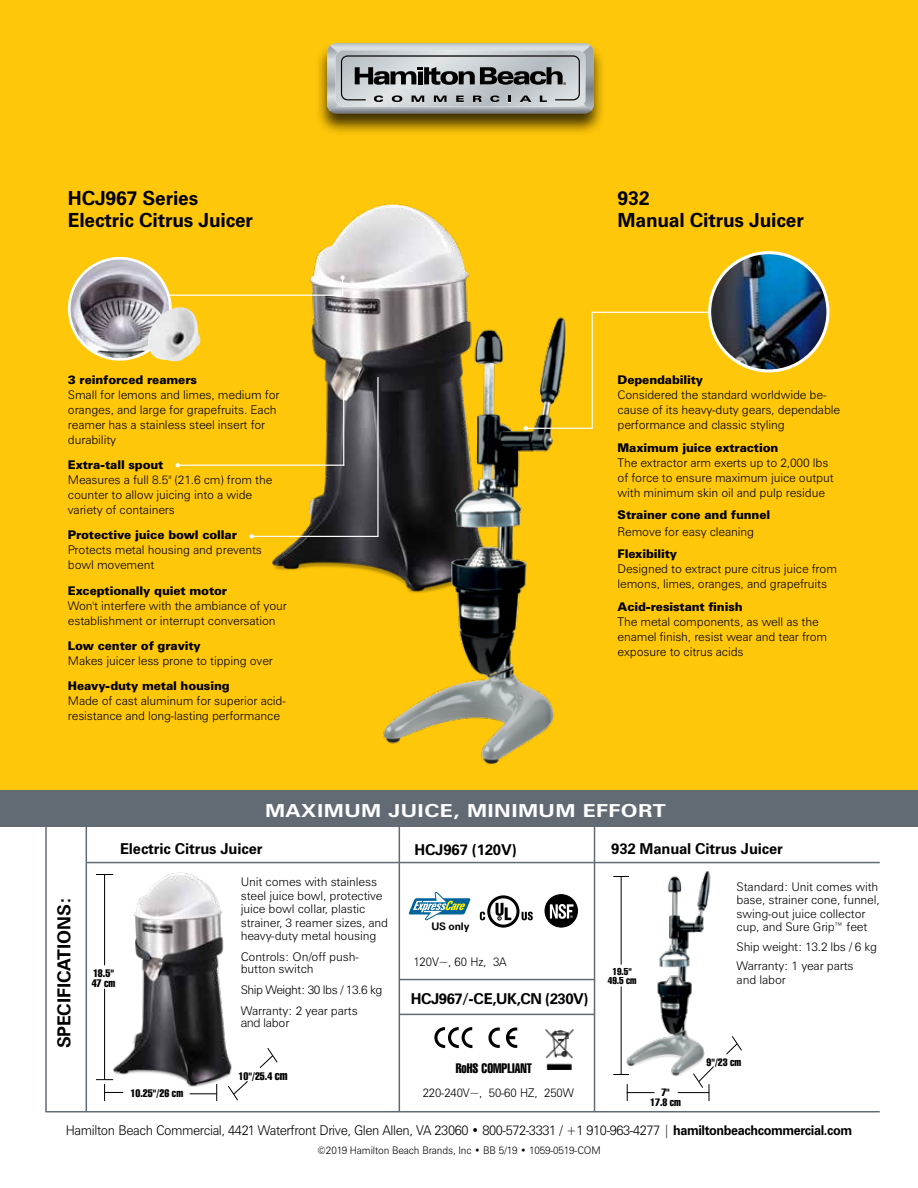
<style>
.page{position:relative;width:918px;height:1188px;background:#fff}
.page>*{position:absolute;margin:0;border:0;box-sizing:border-box;transform-origin:0 0}
.t1{font:700 19.5px/22.5px "Zurich BT";letter-spacing:-.01em;color:#000}
.t2{font:700 18px "Zurich BT";letter-spacing:.02em;color:#fff;scale:1.2 1}
.t3{font:700 18px "Zurich BT";letter-spacing:-.01em;color:#000}
.t4{font:700 15px "Zurich BT";letter-spacing:-.01em;color:#000}
.t5{font:700 15px "Zurich BT";letter-spacing:-.03em;color:#000}
.t6{font:300 13.5px "Zurich BT";letter-spacing:-.03em;color:#000;scale:.95 1}
.t7{font:extra-condensed 13.35px "Swiss 911 BT";color:#000;scale:.93 1}
.t8{font:300 12px/15px "Zurich BT";letter-spacing:-.01em;color:#000}
.t9{font:900 12px "Zurich BT";letter-spacing:-.01em;color:#000}
.t10{font:300 12px/21px "Zurich BT";letter-spacing:-.04em;color:#000}
.t11{font:300 12px "Zurich BT";letter-spacing:-.01em;color:#000;scale:.95 1}
.t12{font:300 12px "Swiss 721 BT";color:#000}
.t13{font:extra-condensed 10.65px/9.9px "Swiss 911 BT";color:#000}
.t14{font:300 10.5px "Zurich BT";letter-spacing:-.015em;color:#000;scale:.95 1}
.t15{font:extra-condensed 10.5px/9.8px "Swiss 911 BT";color:#000;text-align:center}
.t16{font:700 10.5px "Zurich BT";letter-spacing:-.01em;color:#000}
.t17{font:extra-condensed 9.75px/9.1px "Swiss 911 BT";color:#000;text-align:center}
.t18{font:3.6px "Helvetica";color:#fff;scale:.9 1}
.s1{font-family:"Zurich BT"}
.s2{font-size:12px}
.s3{font-weight:700}
</style>
<div class="page">
<div style="left:0;top:0;width:918px;height:808px;background:#ffc709"></div>
<div style="left:0;top:791px;width:918px;height:36px;background:#626b74"></div>
<hr style="left:399px;top:824px;width:1px;height:288px;background:#626b74">
<hr style="left:87px;top:862px;width:793px;height:1px;background:#626b74">
<hr style="left:400px;top:979px;width:195px;height:1px;background:#626b74">
<hr style="left:400px;top:1014px;width:195px;height:1px;background:#626b74">
<hr style="left:86px;top:825px;width:1px;height:287px;background:#626b74">
<hr style="left:45px;top:825px;width:2px;height:287px;background:#626b74">
<hr style="left:594px;top:825px;width:1px;height:287px;background:#626b74">
<hr style="left:45px;top:1111px;width:835px;height:1px;background:#626b74">
<svg style="left:488px;top:1028px;width:12px;height:20px"></svg>
<svg style="left:506px;top:1028px;width:11px;height:20px"></svg>
<svg style="left:434px;top:1027px;width:38px;height:21px"></svg>
<img style="left:545px;top:1030px;width:29px;height:40px">
<hr style="left:592px;top:312px;width:122px;height:1px;background:#fff">
<hr style="left:592px;top:312px;width:1px;height:117px;background:#fff">
<img style="left:271px;top:204px;width:199px;height:366px">
<img style="left:365px;top:312px;width:225px;height:453px">
<img style="left:620px;top:871px;width:91px;height:205px">
<svg style="left:627px;top:1084px;width:27px;height:17px"></svg>
<hr style="left:678px;top:1092px;width:31px;height:1px;background:#000">
<svg style="left:692px;top:1065px;width:22px;height:36px"></svg>
<svg style="left:726px;top:1036px;width:16px;height:19px"></svg>
<svg style="left:613px;top:876px;width:16px;height:1px"></svg>
<svg style="left:613px;top:1074px;width:16px;height:1px"></svg>
<hr style="left:621px;top:986px;width:1px;height:88px;background:#000">
<hr style="left:621px;top:876px;width:1px;height:89px;background:#000">
<img style="left:113px;top:872px;width:119px;height:220px">
<svg style="left:190px;top:1084px;width:27px;height:17px"></svg>
<svg style="left:227px;top:1080px;width:21px;height:21px"></svg>
<svg style="left:259px;top:1048px;width:19px;height:20px"></svg>
<svg style="left:96px;top:874px;width:17px;height:1px"></svg>
<svg style="left:96px;top:1079px;width:27px;height:22px"></svg>
<hr style="left:104px;top:989px;width:1px;height:90px;background:#000">
<hr style="left:104px;top:875px;width:1px;height:90px;background:#000">
<img style="left:710px;top:253px;width:118px;height:117px">
<div style="left:708px;top:251px;width:121px;height:121px;border:3px solid #fff;border-radius:50%"></div>
<hr style="left:526px;top:428px;width:67px;height:1px;background:#fff">
<svg style="left:524px;top:426px;width:4px;height:4px"></svg>
<hr style="left:178px;top:465px;width:166px;height:1px;background:#fff">
<svg style="left:176px;top:463px;width:4px;height:4px"></svg>
<hr style="left:252px;top:536px;width:127px;height:1px;background:#fff">
<svg style="left:250px;top:534px;width:4px;height:5px"></svg>
<hr style="left:343px;top:389px;width:1px;height:77px;background:#fff">
<hr style="left:377px;top:377px;width:2px;height:159px;background:#fff">
<hr style="left:120px;top:295px;width:223px;height:1px;background:#fff">
<svg style="left:340px;top:275px;width:5px;height:21px"></svg>
<img style="left:69px;top:258px;width:101px;height:101px;border-radius:51px">
<div style="left:68px;top:257px;width:104px;height:104px;border:3px solid #fff;border-radius:50%"></div>
<img style="left:147px;top:307px;width:54px;height:55px">
<svg style="left:480px;top:895px;width:53px;height:33px"></svg>
<div style="left:545px;top:895px;width:32px;height:32px;background:#000;border-radius:50%"></div>
<div style="left:545px;top:894px;width:33px;height:33px;border:1px solid #000;border-radius:50%"></div>
<svg style="left:550px;top:904px;width:23px;height:15px"></svg>
<svg style="left:409px;top:892px;width:61px;height:28px"></svg>
<div style="left:315px;top:42px;width:291px;height:94px;background:#000;opacity:.75"></div>
<svg style="left:327px;top:43px;width:267px;height:71px;background:#a6aaad"></svg>
<h1 class="t1" style="left:68px;top:186px;width:187px">HCJ967 Series<br>Electric Citrus Juicer</h1>
<h1 class="t1" style="left:618px;top:186px;width:188px">932<br>Manual Citrus Juicer</h1>
<p class="t9" style="left:68px;top:373px;width:131px">3 reinforced reamers</p>
<p class="t8" style="left:68px;top:388px;width:213px">Small for lemons and limes, medium for oranges, and large for grapefruits. Each reamer has a stainless steel insert for durability</p>
<p class="t9" style="left:68px;top:458px;width:97px">Extra-tall spout</p>
<p class="t8" style="left:68px;top:473px;width:206px">Measures a full 8.5" (21.6 cm) from the counter to allow juicing into a wide variety of containers</p>
<p class="t9" style="left:68px;top:528px;width:171px">Protective juice bowl collar</p>
<p class="t8" style="left:68px;top:543px;width:196px">Protects metal housing and prevents bowl movement</p>
<p class="t9" style="left:68px;top:583px;width:161px">Exceptionally quiet motor</p>
<p class="t8" style="left:68px;top:598px;width:220px">Won't interfere with the ambiance of your establishment or interrupt conversation</p>
<p class="t9" style="left:68px;top:638px;width:134px">Low center of gravity</p>
<p class="t8" style="left:68px;top:653px;width:206px">Makes juicer less prone to tipping over</p>
<p class="t9" style="left:68px;top:678px;width:163px">Heavy-duty metal housing</p>
<p class="t8" style="left:68px;top:693px;width:219px">Made of cast aluminum for superior acid&shy;resistance and long-lasting performance</p>
<p class="t9" style="left:618px;top:372px;width:87px">Dependability</p>
<p class="t8" style="left:618px;top:387px;width:224px">Considered the standard worldwide be&shy;cause of its heavy-duty gears, dependable performance and classic styling</p>
<p class="t9" style="left:618px;top:440px;width:162px">Maximum juice extraction</p>
<p class="t8" style="left:618px;top:455px;width:218px">The extractor arm exerts up to 2,000 lbs of force to ensure maximum juice output with minimum skin oil and pulp residue</p>
<p class="t9" style="left:618px;top:507px;width:154px">Strainer cone and funnel</p>
<p class="t8" style="left:618px;top:524px;width:138px">Remove for easy cleaning</p>
<p class="t9" style="left:618px;top:546px;width:61px">Flexibility</p>
<p class="t8" style="left:618px;top:561px;width:221px">Designed to extract pure citrus juice from lemons, limes, oranges, and grapefruits</p>
<p class="t9" style="left:618px;top:599px;width:127px">Acid-resistant finish</p>
<p class="t8" style="left:618px;top:614px;width:211px">The metal components, as well as the enamel finish, resist wear and tear from exposure to citrus acids</p>
<h2 class="t2" style="left:265px;top:800px;width:336px">MAXIMUM JUICE, MINIMUM EFFORT</h2>
<h2 class="t3" style="left:53px;top:1048px;width:153px;rotate:-90deg">SPECIFICATIONS:</h2>
<p class="t4" style="left:120px;top:839px;width:144px">Electric Citrus Juicer</p>
<p class="t4" style="left:414px;top:840px;width:104px">HCJ967 (120V)</p>
<p class="t13" style="left:92px;top:969px;width:25px">18.5"<br>47 cm</p>
<p class="t13" style="left:130px;top:1089px;width:54px">10.25"/26 cm</p>
<p class="t8" style="left:241px;top:875px;width:149px;line-height:13.5px">Unit comes with stainless steel juice bowl, protective juice bowl collar, plastic strainer, 3 reamer sizes, and heavy-duty metal housing</p>
<p class="t8" style="left:241px;top:951px;width:119px;line-height:12px">Controls: On/off push&shy;button switch</p>
<p class="t10" style="left:241px;top:979px;width:143px">Ship Weight: 30 lbs / 13.6 kg<br>Warranty: 2 year parts</p>
<p class="t12" style="left:241px;top:1015px;width:50px">and l<span class="s1">abor</span></p>
<p class="t13" style="left:238px;top:1071px;width:51px">10"/25.4 <span class="s2">cm</span></p>
<p class="t16" style="left:431px;top:920px;width:40px">US only</p>
<p class="t11" style="left:413px;top:954px;width:100px">120V~, 60 Hz, 3A</p>
<p class="t18" style="left:571px;top:915px;width:4px">®</p>
<p class="t5" style="left:411px;top:989px;width:179px">HCJ967/-CE,UK,CN (230V)</p>
<p class="t7" style="left:456px;top:1060px;width:83px">RoHS COMPLIANT</p>
<p class="t11" style="left:423px;top:1086px;width:161px">220-240V~, 50-60 HZ, 250W</p>
<p class="t4" style="left:611px;top:839px;width:173px">932 Manual Citrus Juicer</p>
<p class="t17" style="left:608px;top:967px;width:30px">19.5"<br>49.5 cm</p>
<p class="t8" style="left:737px;top:879px;width:145px;line-height:13.5px">Standard: Unit comes with base, strainer cone, funnel, swing-out juice collector cup, and Sure Grip™ feet</p>
<p class="t8" style="left:737px;top:936px;width:142px;line-height:19.5px">Ship weight: 13.2 lbs / 6 kg<br>Warranty: 1 year parts</p>
<p class="t8" style="left:737px;top:972px;width:51px">and labor</p>
<p class="t15" style="left:650px;top:1088px;width:32px">7"<br>17.8 cm</p>
<p class="t15" style="left:707px;top:1058px;width:36px">9"/23 cm</p>
<p class="t6" style="left:66px;top:1122px;width:829px">Hamilton Beach Commercial, 4421 Waterfront Drive, Glen Allen, VA 23060 • 800-572-3331 / +1 910-963-4277 | <span class="s3">hamiltonbeachcommercial.com</span></p>
<p class="t14" style="left:317px;top:1144px;width:300px">©2019 Hamilton Beach Brands, Inc • BB 5/19 • 1059-0519-COM</p>
</div>
